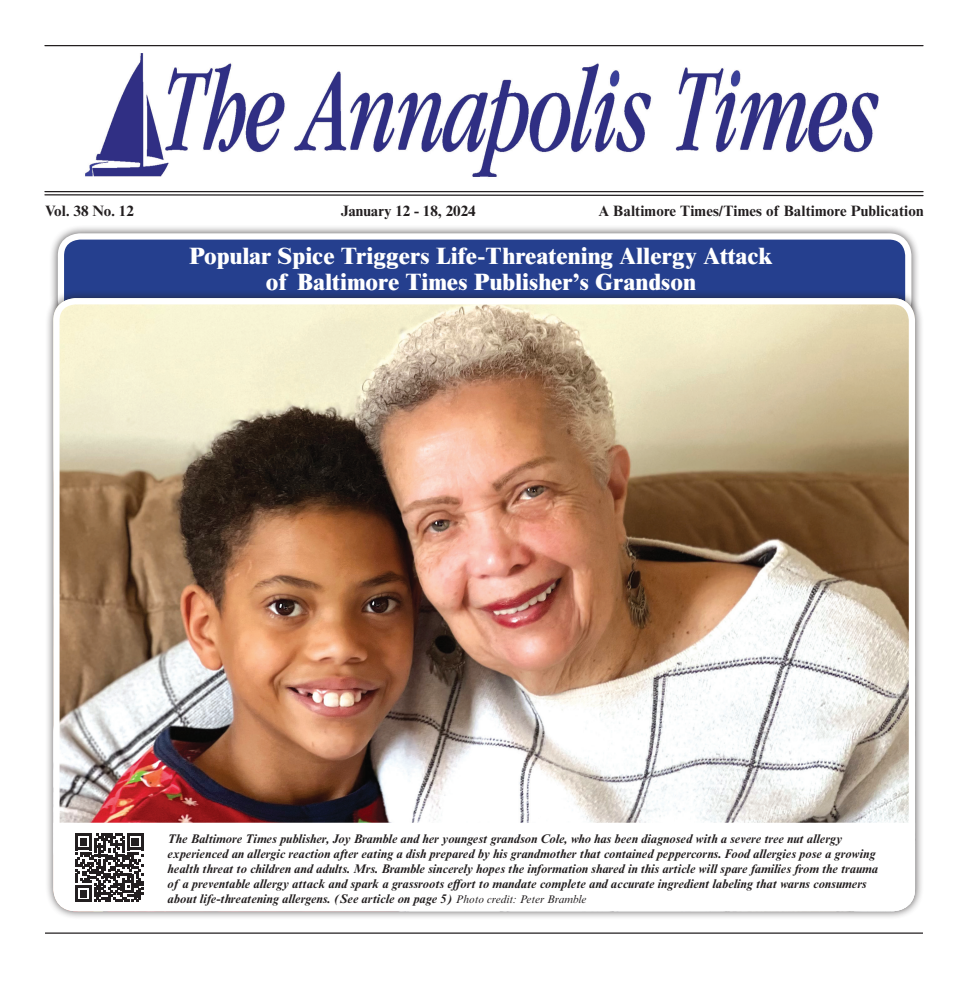
<style>
.page{position:relative;width:968px;height:990px;background:#fff}
.page>*{position:absolute;margin:0;border:0;box-sizing:border-box;transform-origin:0 0}
.t1{font:800 23.75px/26.2px "Times NRMT Std";color:#fff;text-align:center}
.t2{font:700 15px "Times NRMT Std";letter-spacing:.01em;color:#231f20}
.t3{font:italic 700 12.5px/15px "Times NRMT Std";color:#231f20}
.s1{font-weight:400;font-size:11.25px}
</style>
<div class="page">
<hr style="left:45px;top:933px;width:877px;height:1px;background:#231f20">
<hr style="left:44px;top:45px;width:879px;height:1px;background:#231f20">
<hr style="left:44px;top:191px;width:879px;height:1px;background:#231f20">
<svg style="left:44px;top:194px;width:879px;height:2px;background:#777576"></svg>
<img style="left:85px;top:53px;width:794px;height:124px">
<div style="left:49px;top:225px;width:871px;height:105px;background:#231f20;opacity:.75"></div>
<div style="left:61px;top:236px;width:847px;height:83px;background:#253f8e;border-radius:19px"></div>
<div style="left:58px;top:233px;width:853px;height:89px;border:6px solid #fff;border-radius:19px"></div>
<div style="left:44px;top:289px;width:879px;height:631px;background:#231f20;opacity:.75"></div>
<img style="left:53px;top:298px;width:862px;height:522px">
<div style="left:53px;top:298px;width:862px;height:613px;border:6px solid #fff;border-radius:19px"></div>
<svg style="left:50px;top:820px;width:868px;height:94px"></svg>
<svg style="left:75px;top:834px;width:68px;height:68px"></svg>
<p class="t2" style="left:46px;top:201px;width:90px">Vol. 38 No. 12</p>
<p class="t2" style="left:341px;top:201px;width:136px">January 12 - 18, 2024</p>
<p class="t2" style="left:599px;top:201px;width:327px">A Baltimore Times/Times of Baltimore Publication</p>
<p class="t1" style="left:189px;top:243px;width:585px">Popular Spice Triggers Life-Threatening Allergy Attack of Baltimore Times Publisher’s Grandson</p>
<p class="t3" style="left:168px;top:832px;width:712px">The Baltimore Times publisher, Joy Bramble and her youngest grandson Cole, who has been diagnosed with a severe tree nut allergy experienced an allergic reaction after eating a dish prepared by his grandmother that contained peppercorns. Food allergies pose a growing health threat to children and adults. Mrs. Bramble sincerely hopes the information shared in this article will spare families from the trauma of a preventable allergy attack and spark a grassroots effort to mandate complete and accurate ingredient labeling that warns consumers about life-threatening allergens. (See article on page 5) <span class="s1">Photo credit: Peter Bramble</span></p>
</div>
